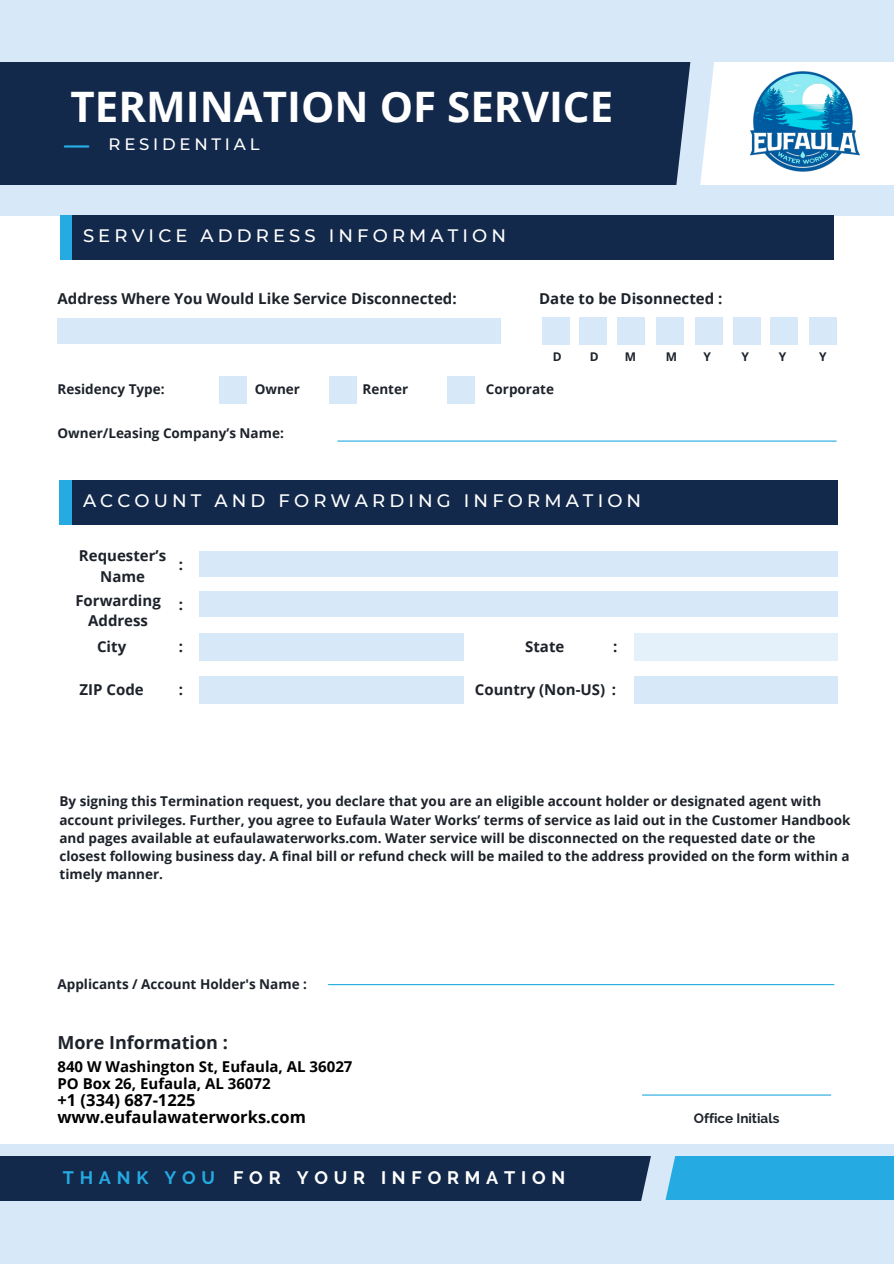
<style>
.page{position:relative;width:894px;height:1264px;background:#fff}
.page>*{position:absolute;margin:0;border:0;box-sizing:border-box;transform-origin:0 0}
.t1{font:700 42px "Open Sans";color:#fff}
.t2{font:500 18px "Montserrat";letter-spacing:.23em;color:#fff}
.t3{font:700 18px "Raleway";letter-spacing:.32em;color:#fff}
.t4{font:700 18px "Open Sans";color:#1e232b}
.t5{font:700 16.5px/16.5px "Open Sans";color:#000}
.t6{font:500 16.5px "Montserrat";letter-spacing:.23em;color:#fff}
.t7{font:700 15px/20.2px "Open Sans";color:#1e232b;text-align:center}
.t8{font:700 15px "Open Sans";color:#000}
.t9{font:700 13.5px/18px "Open Sans";color:#1e232b}
.t10{font:700 13.5px "Raleway";color:#1e232b}
.t11{font:700 12px "Open Sans";color:#1e232b}
.s1{color:#25aae1}
</style>
<div class="page">
<div style="left:0;top:0;width:893px;height:216px;background:#d7e9f8"></div>
<div style="left:0;top:62px;width:694px;height:123px;background:#13294b"></div>
<hr style="left:65px;top:145px;width:23px;height:3px;background:#25aae1">
<div style="left:0;top:1144px;width:893px;height:119px;background:#d7e9f8"></div>
<div style="left:0;top:1156px;width:656px;height:45px;background:#13294b"></div>
<div style="left:653px;top:1156px;width:240px;height:44px;background:#25aae1"></div>
<div style="left:57px;top:318px;width:444px;height:26px;background:#d7e9f8"></div>
<div style="left:219px;top:376px;width:28px;height:28px;background:#d7e9f8"></div>
<div style="left:329px;top:376px;width:28px;height:28px;background:#d7e9f8"></div>
<div style="left:447px;top:376px;width:27px;height:28px;background:#d7e9f8"></div>
<div style="left:542px;top:318px;width:27px;height:27px;background:#d7e9f8"></div>
<div style="left:579px;top:318px;width:28px;height:27px;background:#d7e9f8"></div>
<div style="left:617px;top:318px;width:28px;height:27px;background:#d7e9f8"></div>
<div style="left:656px;top:318px;width:28px;height:27px;background:#d7e9f8"></div>
<div style="left:694px;top:318px;width:28px;height:27px;background:#d7e9f8"></div>
<div style="left:732px;top:318px;width:28px;height:27px;background:#d7e9f8"></div>
<div style="left:770px;top:318px;width:28px;height:27px;background:#d7e9f8"></div>
<div style="left:808px;top:318px;width:28px;height:27px;background:#d7e9f8"></div>
<div style="left:199px;top:551px;width:638px;height:26px;background:#d7e9f8"></div>
<div style="left:199px;top:591px;width:638px;height:26px;background:#d7e9f8"></div>
<div style="left:199px;top:633px;width:265px;height:27px;background:#d7e9f8"></div>
<div style="left:199px;top:676px;width:265px;height:27px;background:#d7e9f8"></div>
<div style="left:633px;top:633px;width:204px;height:27px;background:#e4f0fa"></div>
<div style="left:633px;top:676px;width:204px;height:27px;background:#d7e9f8"></div>
<hr style="left:338px;top:440px;width:498px;height:1px;background:#25aae1">
<hr style="left:328px;top:984px;width:505px;height:1px;background:#25aae1">
<hr style="left:642px;top:1094px;width:188px;height:1px;background:#25aae1">
<div style="left:60px;top:216px;width:18px;height:44px;background:#25aae1"></div>
<div style="left:72px;top:216px;width:761px;height:44px;background:#13294b"></div>
<div style="left:59px;top:480px;width:30px;height:45px;background:#25aae1"></div>
<div style="left:73px;top:480px;width:764px;height:45px;background:#13294b"></div>
<div style="left:694px;top:62px;width:199px;height:123px;background:#fff"></div>
<svg style="left:661px;top:62px;width:69px;height:154px"></svg>
<svg style="left:641px;top:1156px;width:35px;height:45px"></svg>
<img style="left:750px;top:71px;width:110px;height:101px">
<h1 class="t1" style="left:70px;top:77px;width:544px">TERMINATION OF SERVICE</h1>
<p class="t6" style="left:109px;top:134px;width:152px">RESIDENTIAL</p>
<h2 class="t2" style="left:83px;top:225px;width:424px">SERVICE ADDRESS INFORMATION</h2>
<p class="t7" style="left:57px;top:288px;width:400px">Address Where You Would Like Service Disconnected:</p>
<p class="t7" style="left:539px;top:288px;width:185px">Date to be Disonnected :</p>
<p class="t11" style="left:552px;top:348px;width:10px">D</p>
<p class="t11" style="left:589px;top:348px;width:10px">D</p>
<p class="t11" style="left:624px;top:348px;width:13px">M</p>
<p class="t11" style="left:665px;top:348px;width:13px">M</p>
<p class="t11" style="left:703px;top:348px;width:9px">Y</p>
<p class="t11" style="left:741px;top:348px;width:9px">Y</p>
<p class="t11" style="left:778px;top:348px;width:9px">Y</p>
<p class="t11" style="left:818px;top:348px;width:9px">Y</p>
<p class="t9" style="left:57px;top:380px;width:109px">Residency Type:</p>
<p class="t9" style="left:254px;top:380px;width:47px">Owner</p>
<p class="t9" style="left:362px;top:380px;width:47px">Renter</p>
<p class="t9" style="left:486px;top:380px;width:70px">Corporate</p>
<p class="t9" style="left:57px;top:424px;width:228px">Owner/Leasing Company’s Name:</p>
<h2 class="t2" style="left:83px;top:489px;width:559px">ACCOUNT AND FORWARDING INFORMATION</h2>
<p class="t7" style="left:79px;top:545px;width:89px">Requester’s<br>Name</p>
<p class="t7" style="left:75px;top:590px;width:87px">Forwarding<br>Address</p>
<p class="t7" style="left:97px;top:636px;width:31px">City</p>
<p class="t7" style="left:79px;top:679px;width:66px">ZIP Code</p>
<p class="t7" style="left:179px;top:554px;width:6px">:</p>
<p class="t7" style="left:179px;top:594px;width:6px">:</p>
<p class="t7" style="left:179px;top:636px;width:6px">:</p>
<p class="t7" style="left:179px;top:679px;width:6px">:</p>
<p class="t7" style="left:525px;top:636px;width:41px">State</p>
<p class="t7" style="left:474px;top:679px;width:143px">Country (Non-US) :</p>
<p class="t7" style="left:613px;top:636px;width:6px">:</p>
<p class="t9" style="left:59px;top:792px;width:792px">By signing this Termination request, you declare that you are an eligible account holder or designated agent with account privileges. Further, you agree to Eufaula Water Works’ terms of service as laid out in the Customer Handbook and pages available at eufaulawaterworks.com. Water service will be disconnected on the requested date or the closest following business day. A final bill or refund check will be mailed to the address provided on the form within a timely manner.</p>
<p class="t9" style="left:57px;top:974px;width:251px">Applicants / Account Holder's Name :</p>
<h2 class="t4" style="left:57px;top:1029px;width:172px">More Information :</h2>
<p class="t8" style="left:57px;top:1055px;width:296px">840 W Washington St, Eufaula, AL 36027</p>
<p class="t5" style="left:57px;top:1091px;width:250px">+1 (334) 687-1225 www.eufaulawaterworks.com</p>
<p class="t8" style="left:57px;top:1072px;width:214px">PO Box 26, Eufaula, AL 36072</p>
<h2 class="t3" style="left:63px;top:1167px;width:504px"><span class="s1">THANK YOU</span> FOR YOUR INFORMATION</h2>
<p class="t10" style="left:693px;top:1110px;width:87px">Office Initials</p>
</div>
